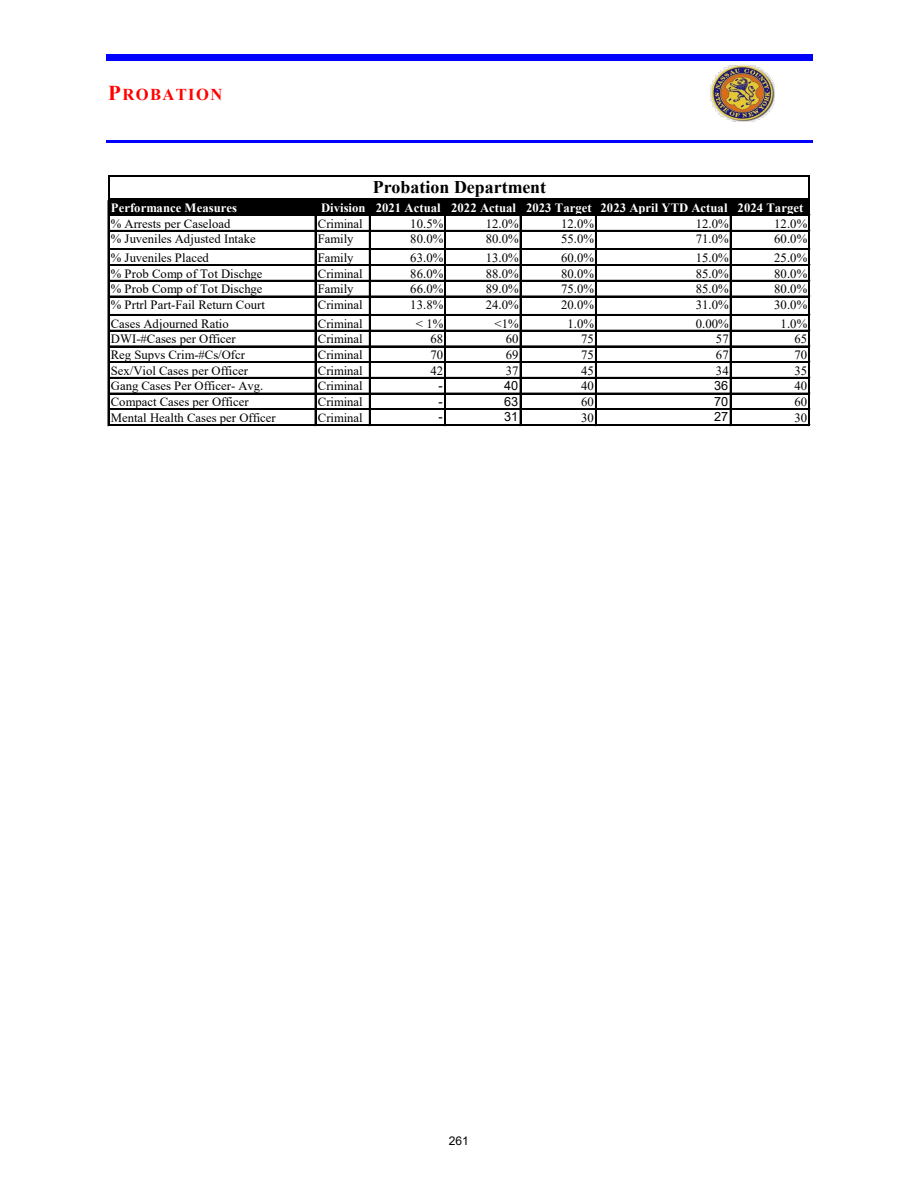
<style>
.page{position:relative;width:918px;height:1188px;background:#fff}
.page>*{position:absolute;margin:0;border:0;box-sizing:border-box;transform-origin:0 0}
.t1{font:700 17.85px "Times New Roman";color:#000}
.t2{font:700 16.5px "Times New Roman";letter-spacing:.085em;color:#f00}
.t3{font:12.6px "Times New Roman";color:#000}
.t4{font:700 12.6px "Times New Roman";color:#fff}
.t5{font:12.6px "Arial";color:#000}
.t6{font:12px "Arial";color:#000}
.s1{font-size:21px}
</style>
<div class="page">
<div style="left:106px;top:54px;width:706px;height:5px;background:#00f"></div>
<hr style="left:106px;top:60px;width:706px;height:1px;background:#00f">
<hr style="left:106px;top:141px;width:706px;height:2px;background:#00f">
<img style="left:711px;top:64px;width:64px;height:57px">
<div style="left:109px;top:200px;width:700px;height:15px;background:#000"></div>
<hr style="left:108px;top:175px;width:2px;height:26px;background:#000">
<hr style="left:808px;top:177px;width:2px;height:24px;background:#000">
<hr style="left:108px;top:201px;width:1px;height:225px;background:#000">
<hr style="left:808px;top:201px;width:1px;height:225px;background:#000">
<hr style="left:809px;top:201px;width:1px;height:225px;background:#000">
<hr style="left:315px;top:201px;width:1px;height:225px;background:#000">
<hr style="left:369px;top:201px;width:2px;height:225px;background:#000">
<hr style="left:444px;top:201px;width:1px;height:225px;background:#000">
<hr style="left:445px;top:201px;width:1px;height:225px;background:#000">
<hr style="left:520px;top:201px;width:1px;height:225px;background:#000">
<hr style="left:595px;top:201px;width:2px;height:225px;background:#000">
<hr style="left:730px;top:201px;width:1px;height:225px;background:#000">
<hr style="left:110px;top:175px;width:700px;height:2px;background:#000">
<hr style="left:110px;top:198px;width:700px;height:3px;background:#000">
<hr style="left:109px;top:215px;width:701px;height:1px;background:#000">
<hr style="left:109px;top:230px;width:701px;height:2px;background:#000">
<hr style="left:109px;top:249px;width:701px;height:1px;background:#000">
<hr style="left:109px;top:264px;width:701px;height:1px;background:#000">
<hr style="left:109px;top:265px;width:701px;height:1px;background:#000">
<hr style="left:109px;top:280px;width:701px;height:1px;background:#000">
<hr style="left:109px;top:296px;width:701px;height:1px;background:#000">
<hr style="left:109px;top:314px;width:701px;height:2px;background:#000">
<hr style="left:109px;top:330px;width:701px;height:1px;background:#000">
<hr style="left:109px;top:346px;width:701px;height:1px;background:#000">
<hr style="left:109px;top:361px;width:701px;height:1px;background:#000">
<hr style="left:109px;top:362px;width:701px;height:1px;background:#000">
<hr style="left:109px;top:377px;width:701px;height:2px;background:#000">
<hr style="left:109px;top:393px;width:701px;height:1px;background:#000">
<hr style="left:109px;top:409px;width:701px;height:1px;background:#000">
<hr style="left:109px;top:424px;width:701px;height:1px;background:#000">
<hr style="left:109px;top:425px;width:701px;height:1px;background:#000">
<h2 class="t2" style="left:108px;top:82px;width:116px"><span class="s1">P</span>ROBATION</h2>
<p class="t1" style="left:373px;top:174px;width:175px">Probation Department</p>
<p class="t4" style="left:111px;top:199px;width:128px">Performance Measures</p>
<p class="t4" style="left:321px;top:199px;width:484px">Division 2021 Actual 2022 Actual 2023 Target 2023 April YTD Actual 2024 Target</p>
<p class="t3" style="left:111px;top:215px;width:121px">% Arrests per Caseload</p>
<p class="t3" style="left:318px;top:215px;width:46px">Criminal</p>
<p class="t3" style="left:410px;top:215px;width:35px">10.5%</p>
<p class="t3" style="left:486px;top:215px;width:35px">12.0%</p>
<p class="t3" style="left:561px;top:215px;width:35px">12.0%</p>
<p class="t3" style="left:696px;top:215px;width:35px">12.0%</p>
<p class="t3" style="left:774px;top:215px;width:35px">12.0%</p>
<p class="t3" style="left:111px;top:230px;width:146px">% Juveniles Adjusted Intake</p>
<p class="t3" style="left:318px;top:230px;width:37px">Family</p>
<p class="t3" style="left:410px;top:230px;width:35px">80.0%</p>
<p class="t3" style="left:486px;top:230px;width:35px">80.0%</p>
<p class="t3" style="left:561px;top:230px;width:35px">55.0%</p>
<p class="t3" style="left:696px;top:230px;width:35px">71.0%</p>
<p class="t3" style="left:774px;top:230px;width:35px">60.0%</p>
<p class="t3" style="left:111px;top:249px;width:100px">% Juveniles Placed</p>
<p class="t3" style="left:318px;top:249px;width:37px">Family</p>
<p class="t3" style="left:410px;top:249px;width:35px">63.0%</p>
<p class="t3" style="left:486px;top:249px;width:35px">13.0%</p>
<p class="t3" style="left:561px;top:249px;width:35px">60.0%</p>
<p class="t3" style="left:696px;top:249px;width:35px">15.0%</p>
<p class="t3" style="left:774px;top:249px;width:35px">25.0%</p>
<p class="t3" style="left:111px;top:265px;width:153px">% Prob Comp of Tot Dischge</p>
<p class="t3" style="left:318px;top:265px;width:46px">Criminal</p>
<p class="t3" style="left:410px;top:265px;width:35px">86.0%</p>
<p class="t3" style="left:486px;top:265px;width:35px">88.0%</p>
<p class="t3" style="left:561px;top:265px;width:35px">80.0%</p>
<p class="t3" style="left:696px;top:265px;width:35px">85.0%</p>
<p class="t3" style="left:774px;top:265px;width:35px">80.0%</p>
<p class="t3" style="left:111px;top:280px;width:153px">% Prob Comp of Tot Dischge</p>
<p class="t3" style="left:318px;top:280px;width:37px">Family</p>
<p class="t3" style="left:410px;top:280px;width:35px">66.0%</p>
<p class="t3" style="left:486px;top:280px;width:35px">89.0%</p>
<p class="t3" style="left:561px;top:280px;width:35px">75.0%</p>
<p class="t3" style="left:696px;top:280px;width:35px">85.0%</p>
<p class="t3" style="left:774px;top:280px;width:35px">80.0%</p>
<p class="t3" style="left:111px;top:296px;width:155px">% Prtrl Part-Fail Return Court</p>
<p class="t3" style="left:318px;top:296px;width:46px">Criminal</p>
<p class="t3" style="left:410px;top:296px;width:35px">13.8%</p>
<p class="t3" style="left:486px;top:296px;width:35px">24.0%</p>
<p class="t3" style="left:561px;top:296px;width:35px">20.0%</p>
<p class="t3" style="left:696px;top:296px;width:35px">31.0%</p>
<p class="t3" style="left:774px;top:296px;width:35px">30.0%</p>
<p class="t3" style="left:111px;top:314px;width:119px">Cases Adjourned Ratio</p>
<p class="t3" style="left:318px;top:314px;width:46px">Criminal</p>
<p class="t3" style="left:416px;top:314px;width:29px">&lt; 1%</p>
<p class="t3" style="left:495px;top:314px;width:26px">&lt;1%</p>
<p class="t3" style="left:567px;top:314px;width:28px">1.0%</p>
<p class="t3" style="left:696px;top:314px;width:35px">0.00%</p>
<p class="t3" style="left:781px;top:314px;width:28px">1.0%</p>
<p class="t3" style="left:111px;top:330px;width:126px">DWI-#Cases per Officer</p>
<p class="t3" style="left:318px;top:330px;width:46px">Criminal</p>
<p class="t3" style="left:430px;top:330px;width:14px">68</p>
<p class="t3" style="left:506px;top:330px;width:14px">60</p>
<p class="t3" style="left:581px;top:330px;width:14px">75</p>
<p class="t3" style="left:716px;top:330px;width:14px">57</p>
<p class="t3" style="left:794px;top:330px;width:14px">65</p>
<p class="t3" style="left:111px;top:346px;width:136px">Reg Supvs Crim-#Cs/Ofcr</p>
<p class="t3" style="left:318px;top:346px;width:46px">Criminal</p>
<p class="t3" style="left:430px;top:346px;width:14px">70</p>
<p class="t3" style="left:506px;top:346px;width:14px">69</p>
<p class="t3" style="left:581px;top:346px;width:14px">75</p>
<p class="t3" style="left:716px;top:346px;width:14px">67</p>
<p class="t3" style="left:794px;top:346px;width:14px">70</p>
<p class="t3" style="left:111px;top:362px;width:139px">Sex/Viol Cases per Officer</p>
<p class="t3" style="left:318px;top:362px;width:46px">Criminal</p>
<p class="t3" style="left:430px;top:362px;width:14px">42</p>
<p class="t3" style="left:506px;top:362px;width:14px">37</p>
<p class="t3" style="left:581px;top:362px;width:14px">45</p>
<p class="t3" style="left:716px;top:362px;width:14px">34</p>
<p class="t3" style="left:794px;top:362px;width:14px">35</p>
<p class="t3" style="left:111px;top:377px;width:154px">Gang Cases Per Officer- Avg.</p>
<p class="t3" style="left:318px;top:377px;width:46px">Criminal</p>
<p class="t5" style="left:439px;top:377px;width:6px">-</p>
<p class="t5" style="left:504px;top:377px;width:16px">40</p>
<p class="t3" style="left:581px;top:377px;width:14px">40</p>
<p class="t5" style="left:714px;top:377px;width:16px">36</p>
<p class="t3" style="left:794px;top:377px;width:14px">40</p>
<p class="t3" style="left:111px;top:393px;width:139px">Compact Cases per Officer</p>
<p class="t3" style="left:318px;top:393px;width:46px">Criminal</p>
<p class="t5" style="left:439px;top:393px;width:6px">-</p>
<p class="t5" style="left:504px;top:393px;width:16px">63</p>
<p class="t3" style="left:581px;top:393px;width:14px">60</p>
<p class="t5" style="left:714px;top:393px;width:16px">70</p>
<p class="t3" style="left:794px;top:393px;width:14px">60</p>
<p class="t3" style="left:111px;top:409px;width:166px">Mental Health Cases per Officer</p>
<p class="t3" style="left:318px;top:409px;width:46px">Criminal</p>
<p class="t5" style="left:439px;top:408px;width:6px">-</p>
<p class="t5" style="left:504px;top:408px;width:16px">31</p>
<p class="t3" style="left:581px;top:409px;width:14px">30</p>
<p class="t5" style="left:714px;top:408px;width:16px">27</p>
<p class="t3" style="left:794px;top:409px;width:14px">30</p>
<p class="t6" style="left:449px;top:1132px;width:22px">261</p>
</div>
